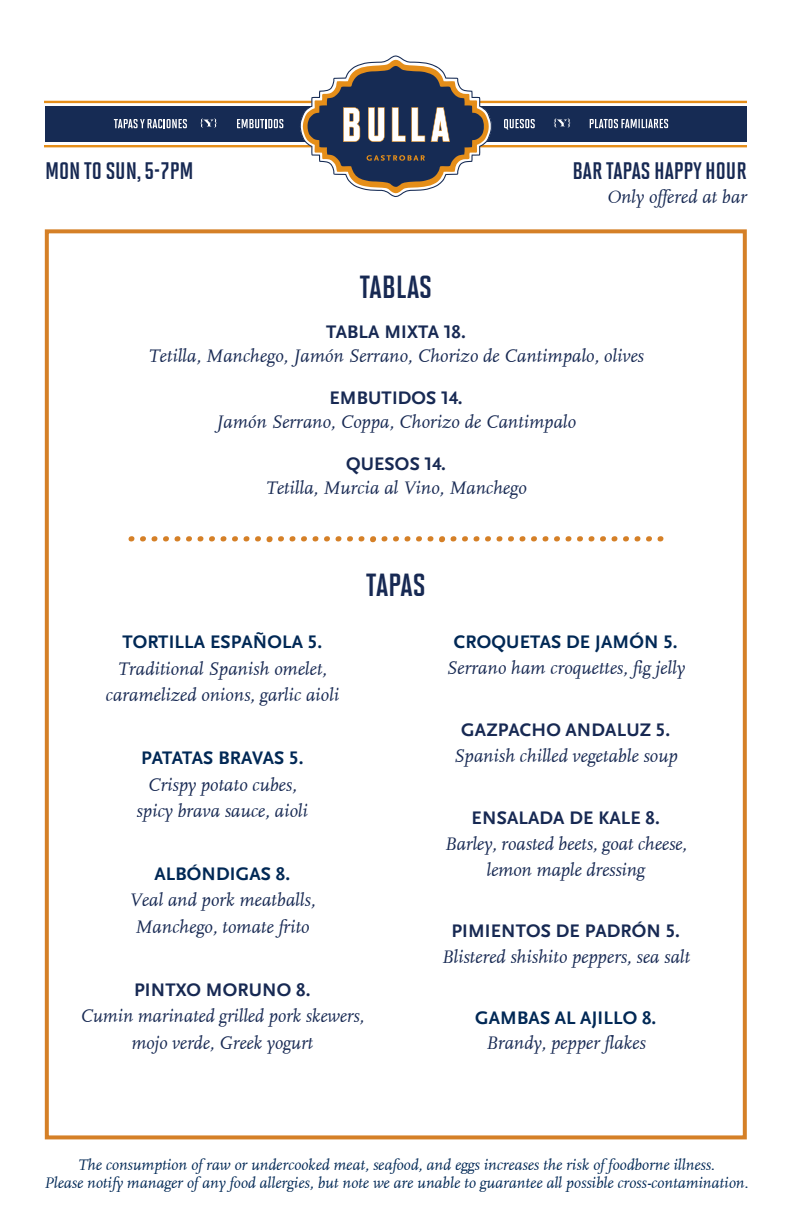
<style>
.page{position:relative;width:792px;height:1224px;background:#fff}
.page>*{position:absolute;margin:0;border:0;box-sizing:border-box;transform-origin:0 0}
.t1{font:32px "Solano Gothic MVB Bd Cap";color:#172953}
.t2{font:24px "Solano Gothic MVB Bd Cap";color:#172953}
.Menu_Item{font:italic 19px/26.6px "FF Scala";color:#172953;text-align:center}
.dish_name{font:italic 16px/18px "FF Scala";color:#002855;text-align:center}
.s1{font-family:"Scala Sans OT";font-weight:700;font-style:normal}
.s2{font-family:"Scala Sans OT";font-weight:700;font-style:normal;color:#002855}
</style>
<div class="page">
<div style="left:45px;top:229px;width:702px;height:910px;border:4px solid #d58027"></div>
<div style="left:45px;top:106px;width:702px;height:35px;background:#162b54"></div>
<svg style="left:504px;top:119px;width:31px;height:11px"></svg>
<svg style="left:554px;top:119px;width:16px;height:8px"></svg>
<svg style="left:590px;top:119px;width:78px;height:9px"></svg>
<svg style="left:114px;top:119px;width:73px;height:9px"></svg>
<svg style="left:200px;top:119px;width:17px;height:8px"></svg>
<svg style="left:237px;top:119px;width:46px;height:9px"></svg>
<hr style="left:45px;top:101px;width:702px;height:2px;background:#e58e19">
<hr style="left:45px;top:145px;width:702px;height:2px;background:#e58e19">
<svg style="left:299px;top:55px;width:193px;height:142px"></svg>
<svg style="left:129px;top:536px;width:5px;height:5px"></svg>
<svg style="left:140px;top:536px;width:6px;height:5px"></svg>
<svg style="left:152px;top:536px;width:5px;height:5px"></svg>
<svg style="left:163px;top:536px;width:6px;height:5px"></svg>
<svg style="left:175px;top:536px;width:5px;height:5px"></svg>
<svg style="left:186px;top:536px;width:6px;height:5px"></svg>
<svg style="left:198px;top:536px;width:5px;height:5px"></svg>
<svg style="left:209px;top:536px;width:6px;height:5px"></svg>
<svg style="left:221px;top:536px;width:5px;height:5px"></svg>
<svg style="left:232px;top:536px;width:6px;height:5px"></svg>
<svg style="left:244px;top:536px;width:5px;height:5px"></svg>
<svg style="left:255px;top:536px;width:6px;height:5px"></svg>
<svg style="left:267px;top:536px;width:17px;height:6px"></svg>
<svg style="left:290px;top:536px;width:5px;height:5px"></svg>
<svg style="left:301px;top:536px;width:6px;height:5px"></svg>
<svg style="left:313px;top:536px;width:5px;height:5px"></svg>
<svg style="left:324px;top:536px;width:6px;height:5px"></svg>
<svg style="left:336px;top:536px;width:5px;height:5px"></svg>
<svg style="left:347px;top:536px;width:6px;height:5px"></svg>
<svg style="left:359px;top:536px;width:5px;height:5px"></svg>
<svg style="left:370px;top:536px;width:6px;height:6px"></svg>
<svg style="left:382px;top:536px;width:5px;height:5px"></svg>
<svg style="left:393px;top:536px;width:6px;height:5px"></svg>
<svg style="left:405px;top:536px;width:5px;height:5px"></svg>
<svg style="left:416px;top:536px;width:6px;height:5px"></svg>
<svg style="left:428px;top:536px;width:5px;height:5px"></svg>
<svg style="left:439px;top:536px;width:6px;height:6px"></svg>
<svg style="left:451px;top:536px;width:5px;height:5px"></svg>
<svg style="left:462px;top:536px;width:6px;height:5px"></svg>
<svg style="left:474px;top:536px;width:5px;height:5px"></svg>
<svg style="left:485px;top:536px;width:6px;height:5px"></svg>
<svg style="left:497px;top:536px;width:5px;height:5px"></svg>
<svg style="left:508px;top:536px;width:6px;height:5px"></svg>
<svg style="left:520px;top:536px;width:5px;height:5px"></svg>
<svg style="left:531px;top:536px;width:6px;height:5px"></svg>
<svg style="left:543px;top:536px;width:5px;height:5px"></svg>
<svg style="left:554px;top:536px;width:6px;height:5px"></svg>
<svg style="left:566px;top:536px;width:5px;height:5px"></svg>
<svg style="left:577px;top:536px;width:6px;height:5px"></svg>
<svg style="left:589px;top:536px;width:5px;height:5px"></svg>
<svg style="left:600px;top:536px;width:6px;height:5px"></svg>
<svg style="left:612px;top:536px;width:5px;height:5px"></svg>
<svg style="left:623px;top:536px;width:6px;height:5px"></svg>
<svg style="left:635px;top:536px;width:5px;height:5px"></svg>
<svg style="left:646px;top:536px;width:6px;height:5px"></svg>
<svg style="left:658px;top:536px;width:5px;height:5px"></svg>
<p class="t2" style="left:45px;top:158px;width:150px">MON TO SUN, 5-7PM</p>
<p class="t2" style="left:572px;top:158px;width:176px">BAR TAPAS HAPPY HOUR</p>
<p class="Menu_Item" style="left:607px;top:184px;width:142px">Only offered at bar</p>
<p class="t1" style="left:360px;top:270px;width:74px">TABLAS</p>
<p class="Menu_Item" style="left:148px;top:321px;width:497px;line-height:24px"><span class="s1">TABLA MIXTA 18.<br></span>Tetilla, Manchego, Jamón Serrano, Chorizo de Cantimpalo, olives</p>
<p class="Menu_Item" style="left:216px;top:387px;width:361px;line-height:24px"><span class="s1">EMBUTIDOS 14.<br></span>Jamón Serrano, Coppa, Chorizo de Cantimpalo</p>
<p class="Menu_Item" style="left:265px;top:453px;width:263px;line-height:24px"><span class="s1">QUESOS 14.<br></span>Tetilla, Murcia al Vino, Manchego</p>
<p class="Menu_Item" style="left:106px;top:629px;width:235px"><span class="s2">TORTILLA ESPAÑOLA 5.<br></span>Traditional Spanish omelet, caramelized onions, garlic aioli</p>
<p class="Menu_Item" style="left:137px;top:745px;width:173px"><span class="s2">PATATAS BRAVAS 5.<br></span>Crispy potato cubes, spicy brava sauce, aioli</p>
<p class="Menu_Item" style="left:129px;top:861px;width:188px"><span class="s2">ALBÓNDIGAS 8.<br></span>Veal and pork meatballs,<br>Manchego, tomate frito</p>
<p class="t1" style="left:366px;top:567px;width:61px">TAPAS</p>
<p class="Menu_Item" style="left:80px;top:977px;width:285px"><span class="s1">PINTXO MORUNO 8.<br></span>Cumin marinated grilled pork skewers, mojo verde, Greek yogurt</p>
<p class="Menu_Item" style="left:447px;top:630px;width:240px;line-height:26px"><span class="s2">CROQUETAS DE JAMÓN 5.<br></span>Serrano ham croquettes, fig jelly</p>
<p class="Menu_Item" style="left:454px;top:718px;width:225px;line-height:26px"><span class="s1">GAZPACHO ANDALUZ 5.<br></span>Spanish chilled vegetable soup</p>
<p class="Menu_Item" style="left:444px;top:806px;width:244px;line-height:26px"><span class="s1">ENSALADA DE KALE 8.<br></span>Barley, roasted beets, goat cheese, lemon maple dressing</p>
<p class="Menu_Item" style="left:441px;top:919px;width:250px;line-height:26px"><span class="s1">PIMIENTOS DE PADRÓN 5.<br></span>Blistered shishito peppers, sea salt</p>
<p class="Menu_Item" style="left:475px;top:1006px;width:183px;line-height:25px"><span class="s2">GAMBAS AL AJILLO 8.<br></span>Brandy, pepper flakes</p>
<p class="dish_name" style="left:44px;top:1156px;width:706px">The consumption of raw or undercooked meat, seafood, and eggs increases the risk of foodborne illness.<br>Please notify manager of any food allergies, but note we are unable to guarantee all possible cross-contamination.</p>
</div>
